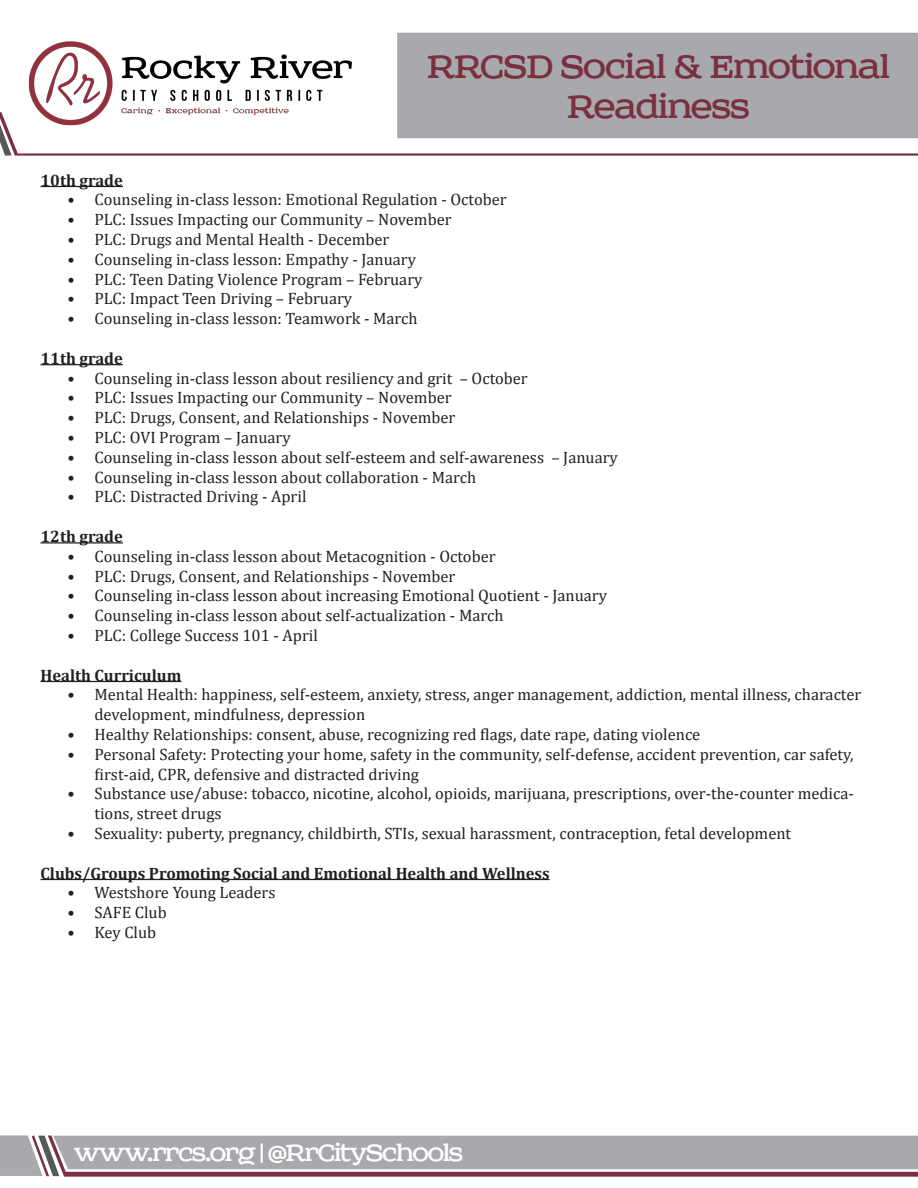
<style>
.page{position:relative;width:918px;height:1188px;background:#fff}
.page>*{position:absolute;margin:0;border:0;box-sizing:border-box;transform-origin:0 0}
.t1{font:36.3px/39.6px "Sreda";letter-spacing:-.035em;color:#7a303f;text-align:center;scale:.91 1}
.t2{font:26.4px "Sreda";letter-spacing:-.05em;color:#fff;scale:.91 1}
.t3{font:16.5px/19.8px "Cambria";color:#231f20}
.t4{font:700 16.5px "Cambria";color:#231f20}
</style>
<div class="page">
<svg style="left:0;top:1135px;width:918px;height:42px;background:#aaa2a7"></svg>
<div style="left:397px;top:33px;width:521px;height:79px;background:#a8a9ad"></div>
<img style="left:28px;top:41px;width:324px;height:71px">
<svg style="left:0;top:112px;width:918px;height:44px"></svg>
<hr style="left:40px;top:186px;width:83px;height:1px;background:#231f20">
<hr style="left:40px;top:364px;width:83px;height:1px;background:#231f20">
<hr style="left:40px;top:542px;width:83px;height:2px;background:#231f20">
<hr style="left:40px;top:681px;width:141px;height:1px;background:#231f20">
<hr style="left:40px;top:879px;width:510px;height:1px;background:#231f20">
<h1 class="t1" style="left:427px;top:48px;width:510px">RRCSD Social &amp; Emotional<br>Readiness</h1>
<p class="t4" style="left:40px;top:168px;width:84px">10th grade</p>
<p class="t3" style="left:68px;top:190px;width:441px">• Counseling in-class lesson: Emotional Regulation - October</p>
<p class="t3" style="left:68px;top:210px;width:386px">• PLC: Issues Impacting our Community – November</p>
<p class="t3" style="left:68px;top:229px;width:323px">• PLC: Drugs and Mental Health - December</p>
<p class="t3" style="left:68px;top:249px;width:350px">• Counseling in-class lesson: Empathy - January</p>
<p class="t3" style="left:68px;top:269px;width:357px">• PLC: Teen Dating Violence Program – February</p>
<p class="t3" style="left:68px;top:289px;width:286px">• PLC: Impact Teen Driving – February</p>
<p class="t3" style="left:68px;top:309px;width:352px">• Counseling in-class lesson: Teamwork - March</p>
<p class="t4" style="left:40px;top:347px;width:84px">11th grade</p>
<p class="t3" style="left:68px;top:368px;width:462px">• Counseling in-class lesson about resiliency and grit – October</p>
<p class="t3" style="left:68px;top:388px;width:386px">• PLC: Issues Impacting our Community – November</p>
<p class="t3" style="left:68px;top:408px;width:389px">• PLC: Drugs, Consent, and Relationships - November</p>
<p class="t3" style="left:68px;top:427px;width:225px">• PLC: OVI Program – January</p>
<p class="t3" style="left:68px;top:447px;width:552px">• Counseling in-class lesson about self-esteem and self-awareness – January</p>
<p class="t3" style="left:68px;top:467px;width:410px">• Counseling in-class lesson about collaboration - March</p>
<p class="t3" style="left:68px;top:487px;width:241px">• PLC: Distracted Driving - April</p>
<p class="t4" style="left:40px;top:525px;width:84px">12th grade</p>
<p class="t3" style="left:68px;top:546px;width:430px">• Counseling in-class lesson about Metacognition - October</p>
<p class="t3" style="left:68px;top:566px;width:389px">• PLC: Drugs, Consent, and Relationships - November</p>
<p class="t3" style="left:68px;top:586px;width:541px">• Counseling in-class lesson about increasing Emotional Quotient - January</p>
<p class="t3" style="left:68px;top:606px;width:438px">• Counseling in-class lesson about self-actualization - March</p>
<p class="t3" style="left:68px;top:625px;width:252px">• PLC: College Success 101 - April</p>
<p class="t4" style="left:40px;top:663px;width:142px">Health Curriculum</p>
<p class="t3" style="left:94px;top:685px;width:768px;text-indent:-27px">• Mental Health: happiness, self-esteem, anxiety, stress, anger management, addiction, mental illness, character development, mindfulness, depression</p>
<p class="t3" style="left:68px;top:724px;width:634px">• Healthy Relationships: consent, abuse, recognizing red flags, date rape, dating violence</p>
<p class="t3" style="left:94px;top:744px;width:761px;text-indent:-27px">• Personal Safety: Protecting your home, safety in the community, self-defense, accident prevention, car safety, first-aid, CPR, defensive and distracted driving</p>
<p class="t3" style="left:94px;top:784px;width:761px;text-indent:-27px">• Substance use/abuse: tobacco, nicotine, alcohol, opioids, marijuana, prescriptions, over-the-counter medica&shy;tions, street drugs</p>
<p class="t3" style="left:68px;top:823px;width:725px">• Sexuality: puberty, pregnancy, childbirth, STIs, sexual harassment, contraception, fetal development</p>
<p class="t4" style="left:40px;top:861px;width:511px">Clubs/Groups Promoting Social and Emotional Health and Wellness</p>
<p class="t3" style="left:68px;top:883px;width:210px">• Westshore Young Leaders</p>
<p class="t3" style="left:68px;top:903px;width:101px">• SAFE Club</p>
<p class="t3" style="left:68px;top:922px;width:90px">• Key Club</p>
<h2 class="t2" style="left:73px;top:1137px;width:430px">www.rrcs.org | @RrCitySchools</h2>
</div>
